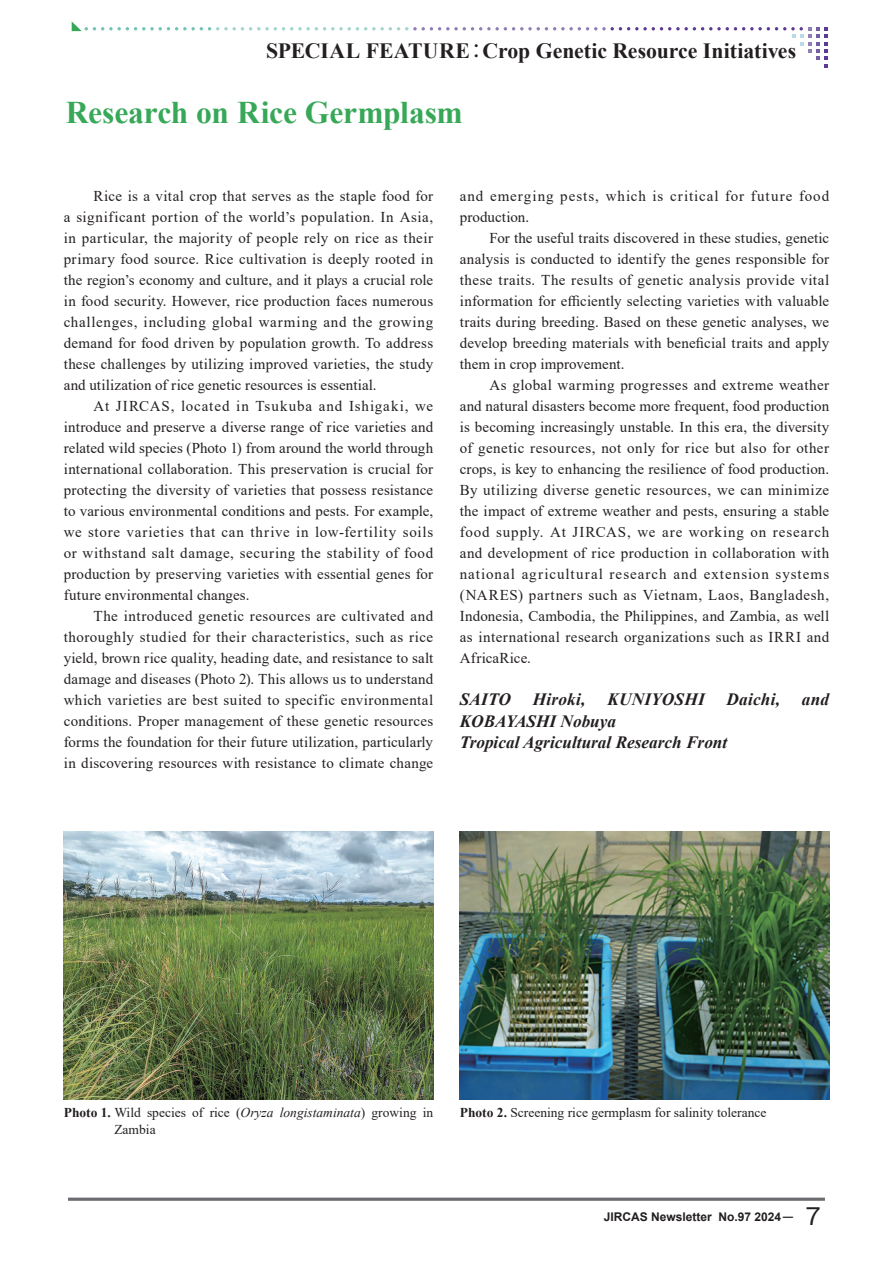
<style>
.page{position:relative;width:893px;height:1263px;background:#fff}
.page>*{position:absolute;margin:0;border:0;box-sizing:border-box;transform-origin:0 0}
.小見出し{font:700 31.5px "Times New Roman";letter-spacing:-.005em;color:#37a858}
.t1{font:700 21.75px "Times New Roman";letter-spacing:-.005em;color:#231f20}
.著者{font:italic 700 17.25px "Times New Roman";color:#231f20}
.本文{font:15px/21px "Times New Roman";letter-spacing:.015em;color:#231f20;text-align:justify}
.本文-2{font:15px/21px "Times New Roman";letter-spacing:.06em;color:#231f20}
.図キャプションEN_9pt{font:13.5px "Times New Roman";color:#231f20}
.t2{font:700 12px "Arial";color:#231f20}
.s1{font-family:"Koz Min Pr 6 N";font-weight:400}
.s2{font-weight:700}
.s3{font-style:italic}
.s4{font-family:"Gothic MB101 Pro";font-weight:500}
.s5{font-family:"Gothic MB101 Pro";font-weight:400;font-size:22.5px}
</style>
<div class="page">
<svg style="left:72px;top:22px;width:756px;height:46px"></svg>
<svg style="left:68px;top:1197px;width:757px;height:4px;background:#898a8c"></svg>
<img style="left:460px;top:832px;width:369px;height:268px">
<img style="left:64px;top:832px;width:369px;height:268px">
<h2 class="t1" style="left:266px;top:35px;width:531px">SPECIAL FEATURE<span class="s1">：</span>Crop Genetic Resource Initiatives</h2>
<p class="小見出し" style="left:66px;top:90px;width:398px">Research on Rice Germplasm</p>
<p class="本文" style="left:64px;top:185px;width:371px;text-indent:30px">Rice is a vital crop that serves as the staple food for a significant portion of the world’s population. In Asia, in particular, the majority of people rely on rice as their primary food source. Rice cultivation is deeply rooted in the region’s economy and culture, and it plays a crucial role in food security. However, rice production faces numerous challenges, including global warming and the growing demand for food driven by population growth. To address these challenges by utilizing improved varieties, the study and utilization of rice genetic resources is essential.</p>
<p class="本文" style="left:64px;top:395px;width:371px;text-indent:30px">At JIRCAS, located in Tsukuba and Ishigaki, we introduce and preserve a diverse range of rice varieties and related wild species (Photo 1) from around the world through international collaboration. This preservation is crucial for protecting the diversity of varieties that possess resistance to various environmental conditions and pests. For example, we store varieties that can thrive in low-fertility soils or withstand salt damage, securing the stability of food production by preserving varieties with essential genes for future environmental changes.</p>
<p class="本文" style="left:64px;top:605px;width:371px;text-indent:30px">The introduced genetic resources are cultivated and thoroughly studied for their characteristics, such as rice yield, brown rice quality, heading date, and resistance to salt damage and diseases (Photo 2). This allows us to understand which varieties are best suited to specific environmental conditions. Proper management of these genetic resources forms the foundation for their future utilization, particularly in discovering resources with resistance to climate change</p>
<p class="本文-2" style="left:460px;top:185px;width:371px">and emerging pests, which is critical for future food production.</p>
<p class="本文" style="left:460px;top:227px;width:371px;text-indent:30px">For the useful traits discovered in these studies, genetic analysis is conducted to identify the genes responsible for these traits. The results of genetic analysis provide vital information for efficiently selecting varieties with valuable traits during breeding. Based on these genetic analyses, we develop breeding materials with beneficial traits and apply them in crop improvement.</p>
<p class="本文" style="left:460px;top:374px;width:371px;text-indent:30px">As global warming progresses and extreme weather and natural disasters become more frequent, food production is becoming increasingly unstable. In this era, the diversity of genetic resources, not only for rice but also for other crops, is key to enhancing the resilience of food production.<br>By utilizing diverse genetic resources, we can minimize the impact of extreme weather and pests, ensuring a stable food supply. At JIRCAS, we are working on research and development of rice production in collaboration with national agricultural research and extension systems (NARES) partners such as Vietnam, Laos, Bangladesh, Indonesia, Cambodia, the Philippines, and Zambia, as well as international research organizations such as IRRI and AfricaRice.</p>
<p class="著者" style="left:460px;top:687px;width:53px">SAITO</p>
<p class="著者" style="left:533px;top:687px;width:54px">Hiroki,</p>
<p class="著者" style="left:607px;top:687px;width:99px">KUNIYOSHI</p>
<p class="著者" style="left:727px;top:687px;width:55px">Daichi,</p>
<p class="著者" style="left:802px;top:687px;width:29px">and</p>
<p class="著者" style="left:460px;top:709px;width:158px">KOBAYASHI Nobuya</p>
<p class="著者" style="left:460px;top:731px;width:269px">Tropical Agricultural Research Front</p>
<p class="図キャプションEN_9pt" style="left:64px;top:1103px;width:371px"><span class="s2">Photo 1.</span> Wild species of rice (<span class="s3">Oryza longistaminata</span>) growing in</p>
<p class="図キャプションEN_9pt" style="left:460px;top:1103px;width:308px"><span class="s2">Photo 2.</span> Screening rice germplasm for salinity tolerance</p>
<p class="図キャプションEN_9pt" style="left:114px;top:1120px;width:43px">Zambia</p>
<p class="t2" style="left:604px;top:1208px;width:219px">JIRCAS Newsletter No.97 2024 <span class="s4">－</span> <span class="s5">7</span></p>
</div>
